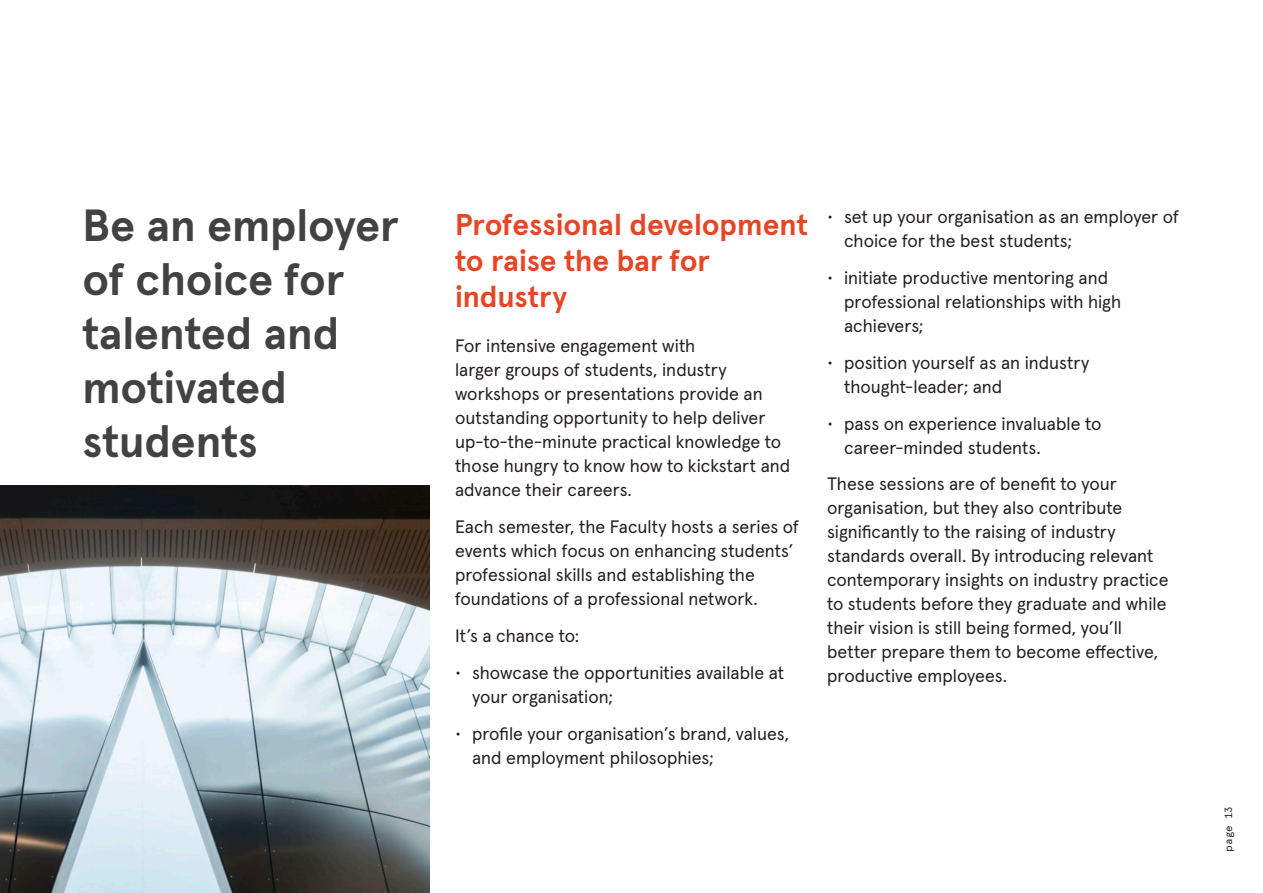
<style>
.page{position:relative;width:1263px;height:893px;background:#fff}
.page>*{position:absolute;margin:0;border:0;box-sizing:border-box;transform-origin:0 0}
.body_copy{font:700 45px/54px "Apercu Pro";letter-spacing:-.005em;color:#424242}
.sub_header{font:700 30px/36px "Apercu Pro";letter-spacing:-.005em;color:#e64626}
.body_copy-2{font:18px/24px "Apercu Pro";color:#231f20}
.t1{font:10.5px "Apercu Mono Pro";color:#231f20}
</style>
<div class="page">
<img style="left:0;top:486px;width:429px;height:407px">
<p class="body_copy" style="left:82px;top:196px;width:318px">Be an employer of choice for talented and motivated students</p>
<p class="sub_header" style="left:455px;top:205px;width:354px">Professional development to raise the bar for industry</p>
<p class="body_copy-2" style="left:455px;top:333px;width:337px">For intensive engagement with<br>larger groups of students, industry workshops or presentations provide an outstanding opportunity to help deliver up-to-the-minute practical knowledge to those hungry to know how to kickstart and advance their careers.</p>
<p class="body_copy-2" style="left:455px;top:513px;width:345px">Each semester, the Faculty hosts a series of events which focus on enhancing students’ professional skills and establishing the foundations of a professional network.</p>
<p class="body_copy-2" style="left:455px;top:622px;width:126px">It’s a chance to:</p>
<p class="body_copy-2" style="left:472px;top:659px;width:314px;text-indent:-17px">• showcase the opportunities available at your organisation;</p>
<p class="body_copy-2" style="left:472px;top:720px;width:319px;text-indent:-17px">• profile your organisation’s brand, values, and employment philosophies;</p>
<p class="body_copy-2" style="left:844px;top:204px;width:336px;text-indent:-17px">• set up your organisation as an employer of choice for the best students;</p>
<p class="body_copy-2" style="left:844px;top:264px;width:279px;text-indent:-17px">• initiate productive mentoring and professional relationships with high achievers;</p>
<p class="body_copy-2" style="left:844px;top:349px;width:247px;text-indent:-17px">• position yourself as an industry thought-leader; and</p>
<p class="body_copy-2" style="left:844px;top:410px;width:259px;text-indent:-17px">• pass on experience invaluable to career-minded students.</p>
<p class="body_copy-2" style="left:827px;top:471px;width:343px">These sessions are of benefit to your organisation, but they also contribute significantly to the raising of industry standards overall. By introducing relevant contemporary insights on industry practice to students before they graduate and while their vision is still being formed, you’ll better prepare them to become effective, productive employees.</p>
<p class="t1" style="left:1220px;top:851px;width:47px;rotate:-90deg">page 13</p>
</div>
